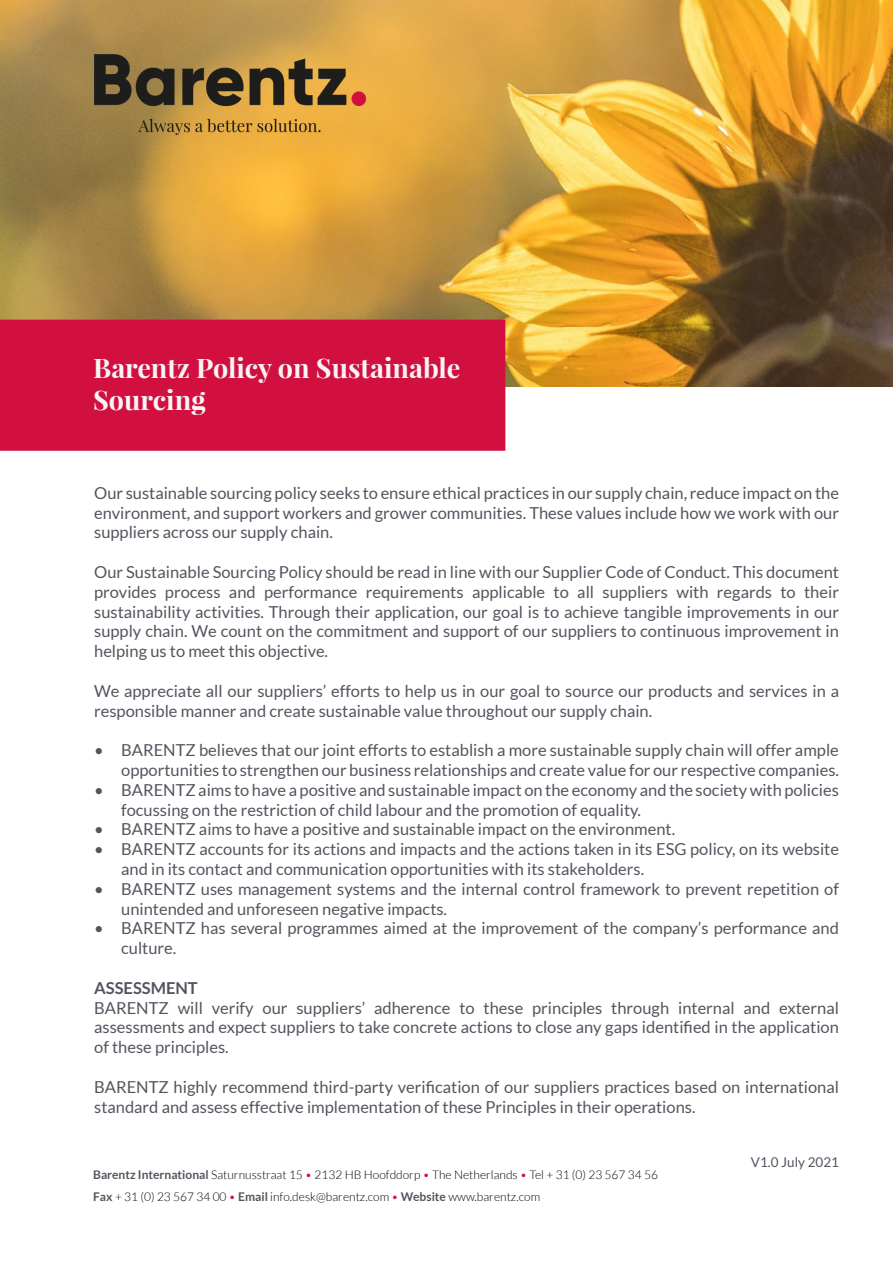
<style>
.page{position:relative;width:893px;height:1263px;background:#fff}
.page>*{position:absolute;margin:0;border:0;box-sizing:border-box;transform-origin:0 0}
.t1{font:700 27px/32.4px "Playfair Display";color:#f8f4f4}
.t2{font:16.5px/19.8px "Lato";color:#54545f}
.t3{font:700 16.5px "Lato";color:#54545f}
.t4{font:13.5px "Lato";color:#54545f}
.t5{font:300 12px/21.6px "Lato";color:#000}
.s1{font-weight:700;color:#54545f}
.s2{color:#d11040}
</style>
<div class="page">
<img style="left:0;top:0;width:893px;height:387px">
<div style="left:0;top:320px;width:505px;height:131px;background:#d11040"></div>
<img style="left:94px;top:54px;width:271px;height:80px">
<h1 class="t1" style="left:93px;top:351px;width:369px">Barentz Policy on Sustainable<br>Sourcing</h1>
<p class="t2" style="left:94px;top:483px;width:746px;text-align:justify">Our sustainable sourcing policy seeks to ensure ethical practices in our supply chain, reduce impact on the environment, and support workers and grower communities. These values include how we work with our suppliers across our supply chain.</p>
<p class="t2" style="left:94px;top:562px;width:746px;text-align:justify">Our Sustainable Sourcing Policy should be read in line with our Supplier Code of Conduct. This document provides process and performance requirements applicable to all suppliers with regards to their sustainability activities. Through their application, our goal is to achieve tangible improvements in our supply chain. We count on the commitment and support of our suppliers to continuous improvement in helping us to meet this objective.</p>
<p class="t2" style="left:94px;top:681px;width:746px">We appreciate all our suppliers’ efforts to help us in our goal to source our products and services in a responsible manner and create sustainable value throughout our supply chain.</p>
<p class="t2" style="left:94px;top:740px;width:746px;text-align:right">• BARENTZ believes that our joint efforts to establish a more sustainable supply chain will offer ample opportunities to strengthen our business relationships and create value for our respective companies.</p>
<p class="t2" style="left:121px;top:780px;width:719px;text-indent:-27px">• BARENTZ aims to have a positive and sustainable impact on the economy and the society with policies focussing on the restriction of child labour and the promotion of equality.</p>
<p class="t2" style="left:94px;top:819px;width:583px">• BARENTZ aims to have a positive and sustainable impact on the environment.</p>
<p class="t2" style="left:121px;top:839px;width:719px;text-indent:-27px">• BARENTZ accounts for its actions and impacts and the actions taken in its ESG policy, on its website and in its contact and communication opportunities with its stakeholders.</p>
<p class="t2" style="left:121px;top:879px;width:719px;text-indent:-27px">• BARENTZ uses management systems and the internal control framework to prevent repetition of unintended and unforeseen negative impacts.</p>
<p class="t2" style="left:121px;top:918px;width:719px;text-indent:-27px">• BARENTZ has several programmes aimed at the improvement of the company’s performance and culture.</p>
<p class="t3" style="left:94px;top:978px;width:105px">ASSESSMENT</p>
<p class="t2" style="left:94px;top:998px;width:746px;text-align:justify">BARENTZ will verify our suppliers’ adherence to these principles through internal and external assessments and expect suppliers to take concrete actions to close any gaps identified in the application of these principles.</p>
<p class="t2" style="left:94px;top:1077px;width:746px">BARENTZ highly recommend third-party verification of our suppliers practices based on international standard and assess effective implementation of these Principles in their operations.</p>
<p class="t5" style="left:93px;top:1164px;width:566px"><span class="s1">Barentz International</span> Saturnusstraat 15 <span class="s2">•</span> 2132 HB Hoofddorp <span class="s2">•</span> The Netherlands <span class="s2">•</span> Tel + 31 (0) 23 567 34 56<br><span class="s1">Fax</span> + 31 (0) 23 567 34 00 <span class="s2">•</span> <span class="s1">Email</span> info.desk@barentz.com <span class="s2">•</span> <span class="s1">Website</span> www.barentz.com</p>
<p class="t4" style="left:751px;top:1154px;width:90px">V1.0 July 2021</p>
</div>
